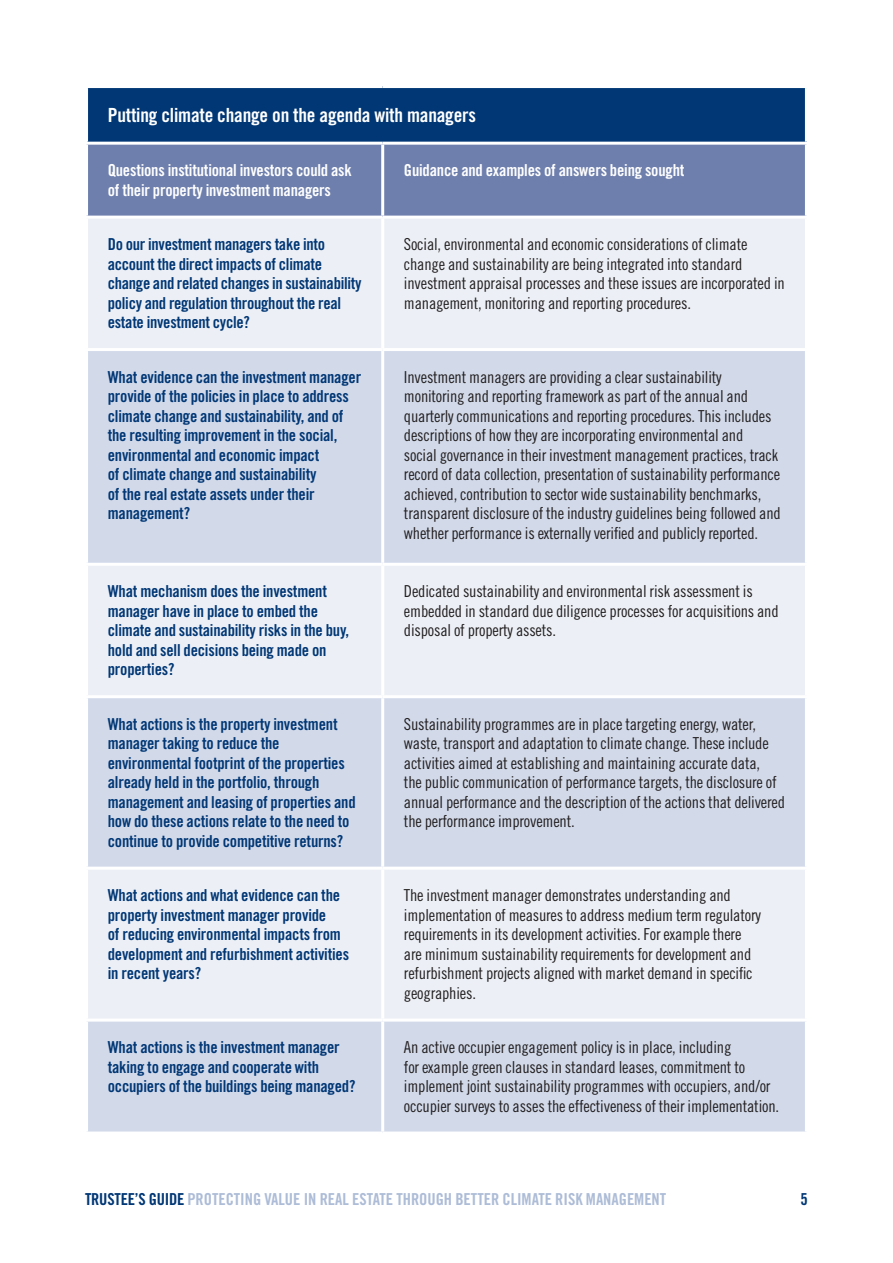
<style>
.page{position:relative;width:893px;height:1263px;background:#fff}
.page>*{position:absolute;margin:0;border:0;box-sizing:border-box;transform-origin:0 0}
.IIGCC_table_title{font:19.5px "Trade Gothic LT Std Bd Cn 20";letter-spacing:-.01em;color:#fff}
.IIGCC_table_text{font:16.5px/19.5px "Trade Gothic LT Std Cn 18";letter-spacing:-.01em;color:#231f20}
.IIGCC_table_text_bol{font:16.5px/19.5px "Trade Gothic LT Std Bd Cn 20";letter-spacing:-.01em;color:#013775}
.IIGCC_table_header{font:16.5px/19.5px "Trade Gothic LT Std Bd Cn 20";letter-spacing:-.01em;color:#fff}
.t1{font:16.5px "Trade Gothic LT Std Bd Cn 20";color:#adbcd7}
.s1{color:#013775}
</style>
<div class="page">
<div style="left:87px;top:87px;width:719px;height:56px;background:#013775"></div>
<div style="left:88px;top:145px;width:717px;height:71px;background:#6e7fad"></div>
<div style="left:88px;top:219px;width:717px;height:129px;background:#ecf0f6"></div>
<svg style="left:88px;top:351px;width:717px;height:780px;background:#dbe2ee"></svg>
<hr style="left:85px;top:85px;width:298px;height:3px;background:#fff">
<hr style="left:85px;top:88px;width:3px;height:54px;background:#fff">
<hr style="left:383px;top:85px;width:425px;height:3px;background:#fff">
<hr style="left:805px;top:88px;width:3px;height:54px;background:#fff">
<hr style="left:85px;top:142px;width:298px;height:3px;background:#fff">
<hr style="left:383px;top:142px;width:425px;height:3px;background:#fff">
<hr style="left:381px;top:145px;width:3px;height:71px;background:#fff">
<hr style="left:381px;top:219px;width:3px;height:129px;background:#fff">
<hr style="left:381px;top:351px;width:3px;height:212px;background:#fff">
<hr style="left:85px;top:563px;width:298px;height:3px;background:#fff">
<hr style="left:383px;top:563px;width:425px;height:3px;background:#fff">
<hr style="left:381px;top:566px;width:3px;height:129px;background:#fff">
<hr style="left:85px;top:695px;width:298px;height:3px;background:#fff">
<hr style="left:383px;top:695px;width:425px;height:3px;background:#fff">
<hr style="left:381px;top:698px;width:3px;height:169px;background:#fff">
<hr style="left:85px;top:867px;width:298px;height:3px;background:#fff">
<hr style="left:383px;top:867px;width:425px;height:3px;background:#fff">
<hr style="left:381px;top:870px;width:3px;height:148px;background:#fff">
<hr style="left:85px;top:1018px;width:298px;height:3px;background:#fff">
<hr style="left:383px;top:1018px;width:425px;height:3px;background:#fff">
<hr style="left:381px;top:1021px;width:3px;height:110px;background:#fff">
<p class="IIGCC_table_title" style="left:108px;top:103px;width:370px">Putting climate change on the agenda with managers</p>
<p class="IIGCC_table_header" style="left:108px;top:161px;width:246px">Questions institutional investors could ask of their property investment managers</p>
<p class="IIGCC_table_header" style="left:404px;top:161px;width:282px">Guidance and examples of answers being sought</p>
<p class="IIGCC_table_text_bol" style="left:108px;top:234px;width:255px">Do our investment managers take into account the direct impacts of climate change and related changes in sustainability policy and regulation throughout the real estate investment cycle?</p>
<p class="IIGCC_table_text" style="left:404px;top:234px;width:382px">Social, environmental and economic considerations of climate change and sustainability are being integrated into standard investment appraisal processes and these issues are incorporated in management, monitoring and reporting procedures.</p>
<p class="IIGCC_table_text_bol" style="left:108px;top:367px;width:255px">What evidence can the investment manager provide of the policies in place to address climate change and sustainability, and of the resulting improvement in the social, environmental and economic impact<br>of climate change and sustainability<br>of the real estate assets under their management?</p>
<p class="IIGCC_table_text" style="left:404px;top:367px;width:378px">Investment managers are providing a clear sustainability monitoring and reporting framework as part of the annual and quarterly communications and reporting procedures. This includes descriptions of how they are incorporating environmental and<br>social governance in their investment management practices, track record of data collection, presentation of sustainability performance achieved, contribution to sector wide sustainability benchmarks, transparent disclosure of the industry guidelines being followed and whether performance is externally verified and publicly reported.</p>
<p class="IIGCC_table_text_bol" style="left:108px;top:582px;width:243px">What mechanism does the investment manager have in place to embed the climate and sustainability risks in the buy, hold and sell decisions being made on properties?</p>
<p class="IIGCC_table_text" style="left:404px;top:582px;width:376px">Dedicated sustainability and environmental risk assessment is embedded in standard due diligence processes for acquisitions and disposal of property assets.</p>
<p class="IIGCC_table_text_bol" style="left:108px;top:714px;width:249px">What actions is the property investment manager taking to reduce the environmental footprint of the properties already held in the portfolio, through management and leasing of properties and how do these actions relate to the need to continue to provide competitive returns?</p>
<p class="IIGCC_table_text" style="left:404px;top:714px;width:383px">Sustainability programmes are in place targeting energy, water, waste, transport and adaptation to climate change. These include activities aimed at establishing and maintaining accurate data,<br>the public communication of performance targets, the disclosure of annual performance and the description of the actions that delivered the performance improvement.</p>
<p class="IIGCC_table_text_bol" style="left:108px;top:885px;width:243px">What actions and what evidence can the property investment manager provide<br>of reducing environmental impacts from development and refurbishment activities in recent years?</p>
<p class="IIGCC_table_text" style="left:404px;top:885px;width:358px">The investment manager demonstrates understanding and implementation of measures to address medium term regulatory requirements in its development activities. For example there are minimum sustainability requirements for development and refurbishment projects aligned with market demand in specific geographies.</p>
<p class="IIGCC_table_text_bol" style="left:108px;top:1037px;width:249px">What actions is the investment manager taking to engage and cooperate with occupiers of the buildings being managed?</p>
<p class="IIGCC_table_text" style="left:404px;top:1037px;width:377px">An active occupier engagement policy is in place, including<br>for example green clauses in standard leases, commitment to implement joint sustainability programmes with occupiers, and/or occupier surveys to asses the effectiveness of their implementation.</p>
<p class="t1" style="left:85px;top:1189px;width:583px"><span class="s1">TRUSTEE’S GUIDE</span> PROTECTING VALUE IN REAL ESTATE THROUGH BETTER CLIMATE RISK MANAGEMENT</p>
<p class="IIGCC_table_text_bol" style="left:801px;top:1189px;width:9px">5</p>
</div>
